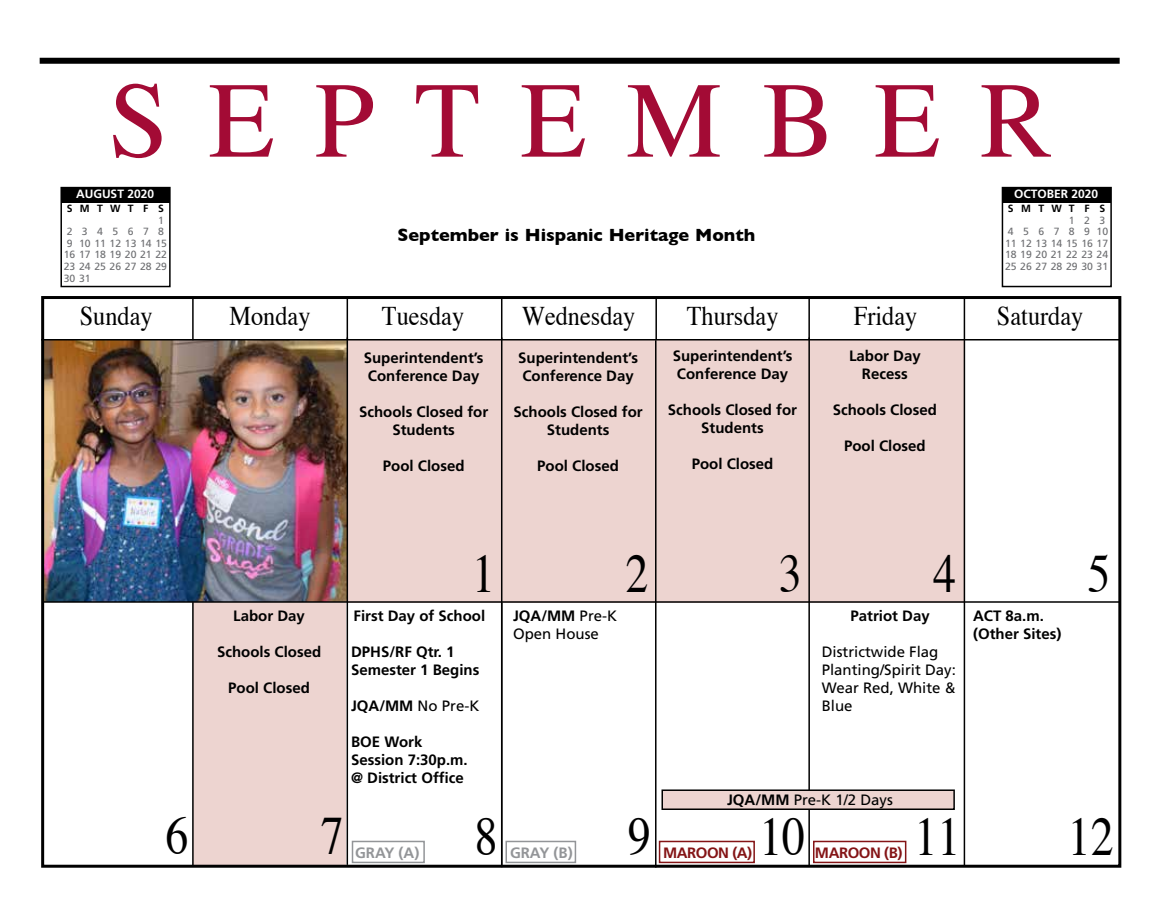
<style>
.page{position:relative;width:1161px;height:918px;background:#fff}
.page>*{position:absolute;margin:0;border:0;box-sizing:border-box;transform-origin:0 0}
.t1{font:108px "Times";letter-spacing:.37em;color:#a30b35}
.t2{font:54px "Times";color:#000;scale:.85 1}
.t3{font:27px "Times";color:#000;scale:.9 1}
.t4{font:700 18px "Gill Sans";color:#000}
.t5{font:700 15px/18px "Frutiger";color:#000}
.t6{font:15px/18px "Frutiger";color:#000}
.t7{font:700 15px "Frutiger";letter-spacing:-.03em;color:#841416}
.t8{font:700 15px "Frutiger";color:#939598}
.t9{font:700 12px "Frutiger";color:#fff}
.t10{font:10.5px/11.6px "Frutiger";color:#6d6e71}
.t11{font:700 10.5px "Frutiger";color:#000}
.s1{font-weight:700}
</style>
<div class="page">
<img style="left:45px;top:340px;width:302px;height:261px">
<div style="left:347px;top:339px;width:617px;height:264px;background:#edd4d0"></div>
<div style="left:194px;top:602px;width:152px;height:264px;background:#edd4d0"></div>
<div style="left:41px;top:296px;width:1080px;height:572px;border:3px solid #000"></div>
<hr style="left:347px;top:338px;width:1px;height:527px;background:#000">
<div style="left:40px;top:58px;width:1080px;height:6px;background:#000"></div>
<hr style="left:964px;top:299px;width:1px;height:566px;background:#000">
<hr style="left:41px;top:339px;width:1079px;height:1px;background:#000">
<hr style="left:192px;top:602px;width:2px;height:264px;background:#000">
<hr style="left:192px;top:297px;width:2px;height:43px;background:#000">
<hr style="left:655px;top:340px;width:2px;height:528px;background:#000">
<hr style="left:44px;top:601px;width:1076px;height:2px;background:#000">
<hr style="left:501px;top:338px;width:1px;height:529px;background:#000">
<hr style="left:501px;top:298px;width:1px;height:42px;background:#000">
<hr style="left:808px;top:338px;width:2px;height:527px;background:#000">
<hr style="left:808px;top:297px;width:2px;height:43px;background:#000">
<div style="left:1002px;top:187px;width:110px;height:100px;border:2px solid #000"></div>
<div style="left:1002px;top:187px;width:109px;height:15px;background:#000"></div>
<div style="left:60px;top:187px;width:111px;height:100px;border:2px solid #000"></div>
<div style="left:61px;top:187px;width:109px;height:15px;background:#000"></div>
<hr style="left:347px;top:298px;width:1px;height:42px;background:#000">
<hr style="left:655px;top:298px;width:2px;height:42px;background:#000">
<div style="left:662px;top:790px;width:292px;height:19px;background:#edd4d0"></div>
<div style="left:662px;top:789px;width:293px;height:21px;border:2px solid #000"></div>
<div style="left:352px;top:841px;width:73px;height:22px;border:2px solid #939598"></div>
<div style="left:659px;top:841px;width:96px;height:22px;border:2px solid #841416"></div>
<div style="left:813px;top:841px;width:93px;height:22px;border:2px solid #841416"></div>
<div style="left:506px;top:841px;width:70px;height:22px;border:2px solid #939598"></div>
<h1 class="t1" style="left:109px;top:19px;width:945px">SEPTEMBER</h1>
<p class="t9" style="left:76px;top:187px;width:80px">AUGUST 2020</p>
<p class="t9" style="left:1014px;top:187px;width:86px">OCTOBER 2020</p>
<p class="t11" style="left:67px;top:202px;width:7px">S</p>
<p class="t10" style="left:64px;top:226px;width:105px">2<br>9<br>16 17 18 19 20 21 22<br>23 24 25 26 27 28 29<br>30 31</p>
<p class="t11" style="left:158px;top:202px;width:7px">S</p>
<p class="t10" style="left:158px;top:214px;width:7px">1<br>8</p>
<p class="t11" style="left:80px;top:202px;width:11px">M</p>
<p class="t10" style="left:79px;top:226px;width:89px">3<br>10 11 12 13 14 15</p>
<p class="t11" style="left:97px;top:202px;width:7px">T</p>
<p class="t10" style="left:97px;top:226px;width:7px">4</p>
<p class="t11" style="left:110px;top:202px;width:12px">W</p>
<p class="t10" style="left:113px;top:226px;width:7px">5</p>
<p class="t11" style="left:143px;top:202px;width:7px">F</p>
<p class="t10" style="left:143px;top:226px;width:7px">7</p>
<p class="t11" style="left:128px;top:202px;width:7px">T</p>
<p class="t10" style="left:128px;top:226px;width:7px">6</p>
<p class="t4" style="left:398px;top:221px;width:359px">September is Hispanic Heritage Month</p>
<p class="t11" style="left:1008px;top:202px;width:7px">S</p>
<p class="t10" style="left:1005px;top:226px;width:105px">4<br>11 12 13 14 15 16 17<br>18 19 20 21 22 23 24<br>25 26 27 28 29 30 31</p>
<p class="t11" style="left:1100px;top:202px;width:7px">S</p>
<p class="t10" style="left:1097px;top:214px;width:13px">3<br>10</p>
<p class="t11" style="left:1021px;top:202px;width:11px">M</p>
<p class="t10" style="left:1023px;top:226px;width:7px">5</p>
<p class="t11" style="left:1038px;top:202px;width:7px">T</p>
<p class="t10" style="left:1038px;top:226px;width:7px">6</p>
<p class="t11" style="left:1051px;top:202px;width:12px">W</p>
<p class="t10" style="left:1054px;top:226px;width:7px">7</p>
<p class="t11" style="left:1085px;top:202px;width:7px">F</p>
<p class="t10" style="left:1084px;top:214px;width:7px">2<br>9</p>
<p class="t11" style="left:1069px;top:202px;width:7px">T</p>
<p class="t10" style="left:1069px;top:214px;width:7px">1<br>8</p>
<h3 class="t3" style="left:80px;top:290px;width:82px">Sunday</h3>
<h3 class="t3" style="left:230px;top:290px;width:91px">Monday</h3>
<h3 class="t3" style="left:382px;top:290px;width:93px">Tuesday</h3>
<h3 class="t3" style="left:522px;top:290px;width:127px">Wednesday</h3>
<h3 class="t3" style="left:687px;top:290px;width:103px">Thursday</h3>
<h3 class="t3" style="left:854px;top:290px;width:72px">Friday</h3>
<h3 class="t3" style="left:997px;top:290px;width:97px">Saturday</h3>
<p class="t5" style="left:364px;top:348px;width:121px">Superintendent’s<br>Conference Day</p>
<p class="t5" style="left:359px;top:402px;width:131px;text-align:center">Schools Closed for<br>Students</p>
<p class="t5" style="left:383px;top:456px;width:83px">Pool Closed</p>
<p class="t5" style="left:518px;top:348px;width:121px">Superintendent’s<br>Conference Day</p>
<p class="t5" style="left:514px;top:402px;width:131px;text-align:center">Schools Closed for<br>Students</p>
<p class="t5" style="left:537px;top:456px;width:83px">Pool Closed</p>
<p class="t5" style="left:673px;top:346px;width:121px">Superintendent’s<br>Conference Day</p>
<p class="t5" style="left:668px;top:400px;width:131px;text-align:center">Schools Closed for<br>Students</p>
<p class="t5" style="left:692px;top:454px;width:83px">Pool Closed</p>
<p class="t5" style="left:849px;top:346px;width:73px;text-align:center">Labor Day<br>Recess</p>
<p class="t5" style="left:833px;top:400px;width:106px">Schools Closed</p>
<p class="t5" style="left:844px;top:436px;width:83px">Pool Closed</p>
<p class="t5" style="left:233px;top:607px;width:73px">Labor Day</p>
<p class="t5" style="left:217px;top:643px;width:106px">Schools Closed</p>
<p class="t5" style="left:228px;top:679px;width:83px">Pool Closed</p>
<h2 class="t2" style="left:472px;top:523px;width:28px">1</h2>
<h2 class="t2" style="left:625px;top:523px;width:28px">2</h2>
<h2 class="t2" style="left:779px;top:523px;width:28px">3</h2>
<h2 class="t2" style="left:933px;top:523px;width:28px">4</h2>
<h2 class="t2" style="left:1087px;top:523px;width:28px">5</h2>
<p class="t5" style="left:354px;top:607px;width:133px">First Day of School</p>
<p class="t5" style="left:351px;top:643px;width:130px">DPHS/RF Qtr. 1<br>Semester 1 Begins</p>
<p class="t6" style="left:351px;top:697px;width:130px"><span class="s1">JQA/MM</span> No Pre-K</p>
<p class="t5" style="left:351px;top:733px;width:118px">BOE Work<br>Session 7:30p.m. @ District Office</p>
<p class="t6" style="left:513px;top:607px;width:106px"><span class="s1">JQA/MM</span> Pre-K<br>Open House</p>
<p class="t5" style="left:851px;top:607px;width:81px">Patriot Day</p>
<p class="t6" style="left:822px;top:643px;width:136px">Districtwide Flag<br>Planting/Spirit Day:<br>Wear Red, White &amp;<br>Blue</p>
<p class="t5" style="left:973px;top:607px;width:90px">ACT 8a.m. (Other Sites)</p>
<p class="t6" style="left:727px;top:791px;width:167px"><span class="s1">JQA/MM</span> Pre-K 1/2 Days</p>
<h2 class="t2" style="left:166px;top:786px;width:29px">6</h2>
<h2 class="t2" style="left:321px;top:786px;width:29px">7</h2>
<h2 class="t2" style="left:475px;top:786px;width:28px">8</h2>
<h2 class="t2" style="left:628px;top:786px;width:28px">9</h2>
<h2 class="t2" style="left:759px;top:786px;width:56px">10</h2>
<h2 class="t2" style="left:915px;top:786px;width:55px">11</h2>
<h2 class="t2" style="left:1068px;top:786px;width:55px">12</h2>
<p class="t8" style="left:355px;top:844px;width:66px">GRAY (A)</p>
<p class="t8" style="left:510px;top:844px;width:64px">GRAY (B)</p>
<p class="t7" style="left:663px;top:844px;width:91px">MAROON (A)</p>
<p class="t7" style="left:815px;top:844px;width:89px">MAROON (B)</p>
</div>
